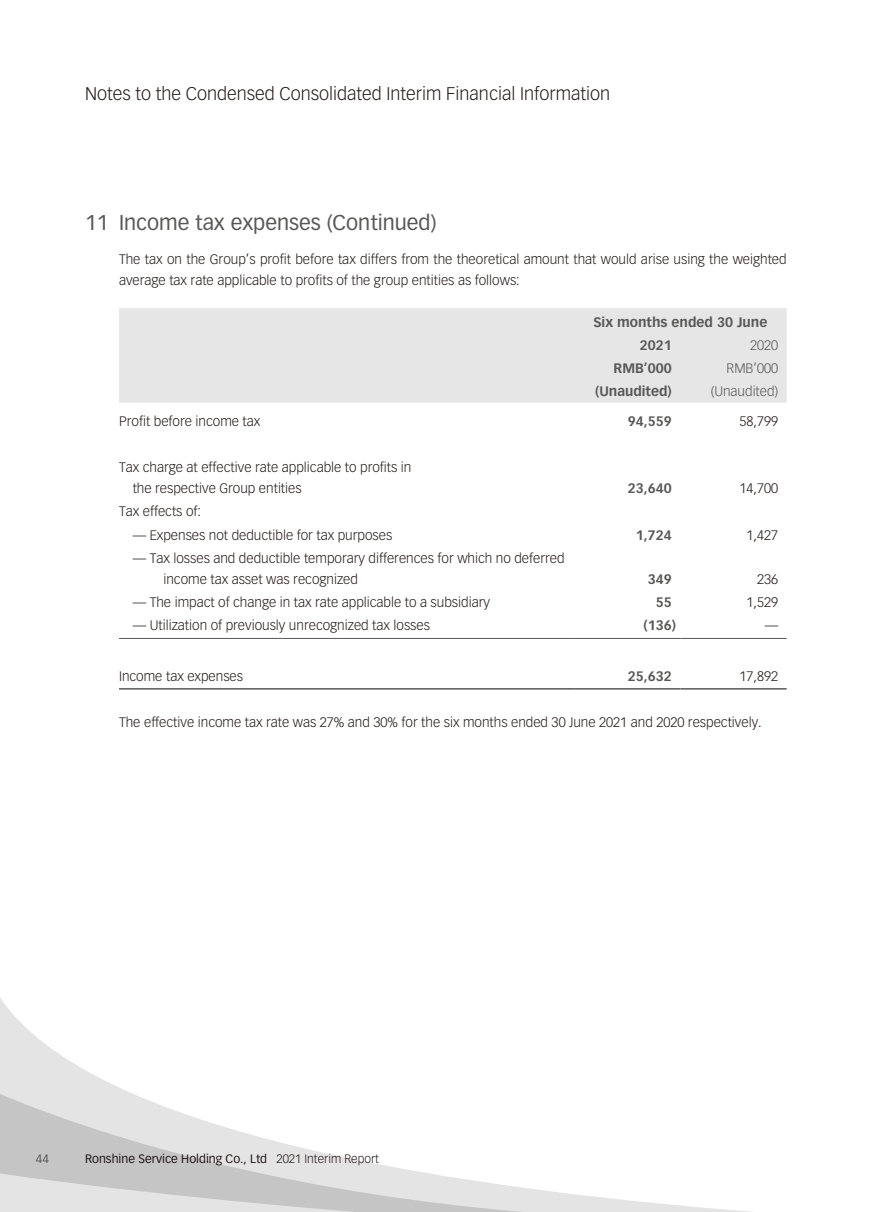
<style>
.page{position:relative;width:893px;height:1212px;background:#fff}
.page>*{position:absolute;margin:0;border:0;box-sizing:border-box;transform-origin:0 0}
.t1{font:21px "Vectora LT Std";color:#595857}
.t2{font:300 18px "Vectora LT Std";color:#231916}
.t3{font:300 13.5px/21px "Vectora LT Std";color:#231916}
.t4{font:700 13.5px/23.1px "Vectora LT Std";color:#595857}
.t5{font:300 13.5px "Vectora LT Std";color:#595857}
.t6{font:12px "Vectora LT Std";color:#231916}
.t7{font:12px "Vectora LT Std";color:#595857}
.s1{font-weight:300}
</style>
<div class="page">
<svg style="left:0;top:998px;width:111px;height:86px"></svg>
<svg style="left:0;top:1084px;width:751px;height:128px"></svg>
<div style="left:119px;top:308px;width:668px;height:95px;background:#e6e6e7"></div>
<hr style="left:119px;top:638px;width:455px;height:1px;background:#595857">
<hr style="left:574px;top:638px;width:106px;height:1px;background:#595857">
<hr style="left:680px;top:638px;width:107px;height:1px;background:#595857">
<hr style="left:119px;top:688px;width:455px;height:1px;background:#595857">
<hr style="left:574px;top:688px;width:106px;height:1px;background:#595857">
<hr style="left:680px;top:688px;width:107px;height:1px;background:#595857">
<h2 class="t2" style="left:85px;top:85px;width:526px">Notes to the Condensed Consolidated Interim Financial Information</h2>
<h1 class="t1" style="left:85px;top:213px;width:353px">11 Income tax expenses (Continued)</h1>
<p class="t3" style="left:119px;top:249px;width:669px">The tax on the Group’s profit before tax differs from the theoretical amount that would arise using the weighted average tax rate applicable to profits of the group entities as follows:</p>
<p class="t4" style="left:640px;top:311px;width:129px;text-indent:-47px">Six months ended 30 June<br>2021</p>
<p class="t5" style="left:750px;top:339px;width:30px">2020</p>
<p class="t4" style="left:614px;top:357px;width:60px">RMB’000</p>
<p class="t5" style="left:727px;top:362px;width:53px">RMB’000</p>
<p class="t4" style="left:595px;top:381px;width:78px">(Unaudited)</p>
<p class="t5" style="left:711px;top:385px;width:69px">(Unaudited)</p>
<p class="t3" style="left:119px;top:411px;width:143px">Profit before income tax</p>
<p class="t4" style="left:628px;top:410px;width:45px">94,559</p>
<p class="t3" style="left:740px;top:411px;width:40px">58,799</p>
<p class="t3" style="left:133px;top:458px;width:280px;text-indent:-14px">Tax charge at effective rate applicable to profits in the respective Group entities</p>
<p class="t4" style="left:628px;top:478px;width:45px">23,640</p>
<p class="t3" style="left:740px;top:479px;width:40px">14,700</p>
<p class="t3" style="left:119px;top:502px;width:84px">Tax effects of:</p>
<p class="t3" style="left:133px;top:525px;width:261px">— Expenses not deductible for tax purposes</p>
<p class="t4" style="left:636px;top:524px;width:37px">1,724</p>
<p class="t3" style="left:747px;top:525px;width:33px">1,427</p>
<p class="t3" style="left:163px;top:548px;width:403px;text-indent:-31px">— Ta x losses and deductible temporary differences for which no deferred income tax asset was recognized</p>
<p class="t4" style="left:648px;top:568px;width:25px">349</p>
<p class="t3" style="left:757px;top:569px;width:23px">236</p>
<p class="t3" style="left:133px;top:592px;width:359px">— The impact of change in tax rate applicable to a subsidiary</p>
<p class="t4" style="left:656px;top:591px;width:17px">55</p>
<p class="t3" style="left:747px;top:592px;width:33px">1,529</p>
<p class="t3" style="left:133px;top:615px;width:299px">— Utilization of previously unrecognized tax losses</p>
<p class="t4" style="left:644px;top:614px;width:34px">(136)</p>
<p class="t3" style="left:765px;top:615px;width:15px">—</p>
<p class="t3" style="left:119px;top:666px;width:126px">Income tax expenses</p>
<p class="t4" style="left:628px;top:665px;width:45px">25,632</p>
<p class="t3" style="left:740px;top:666px;width:40px">17,892</p>
<p class="t3" style="left:119px;top:712px;width:644px">The effective income tax rate was 27% and 30% for the six months ended 30 June 2021 and 2020 respectively.</p>
<p class="t7" style="left:36px;top:1153px;width:15px">44</p>
<p class="t6" style="left:85px;top:1153px;width:295px">Ronshine Service Holding Co., Ltd <span class="s1">2021 Interim Report</span></p>
</div>
